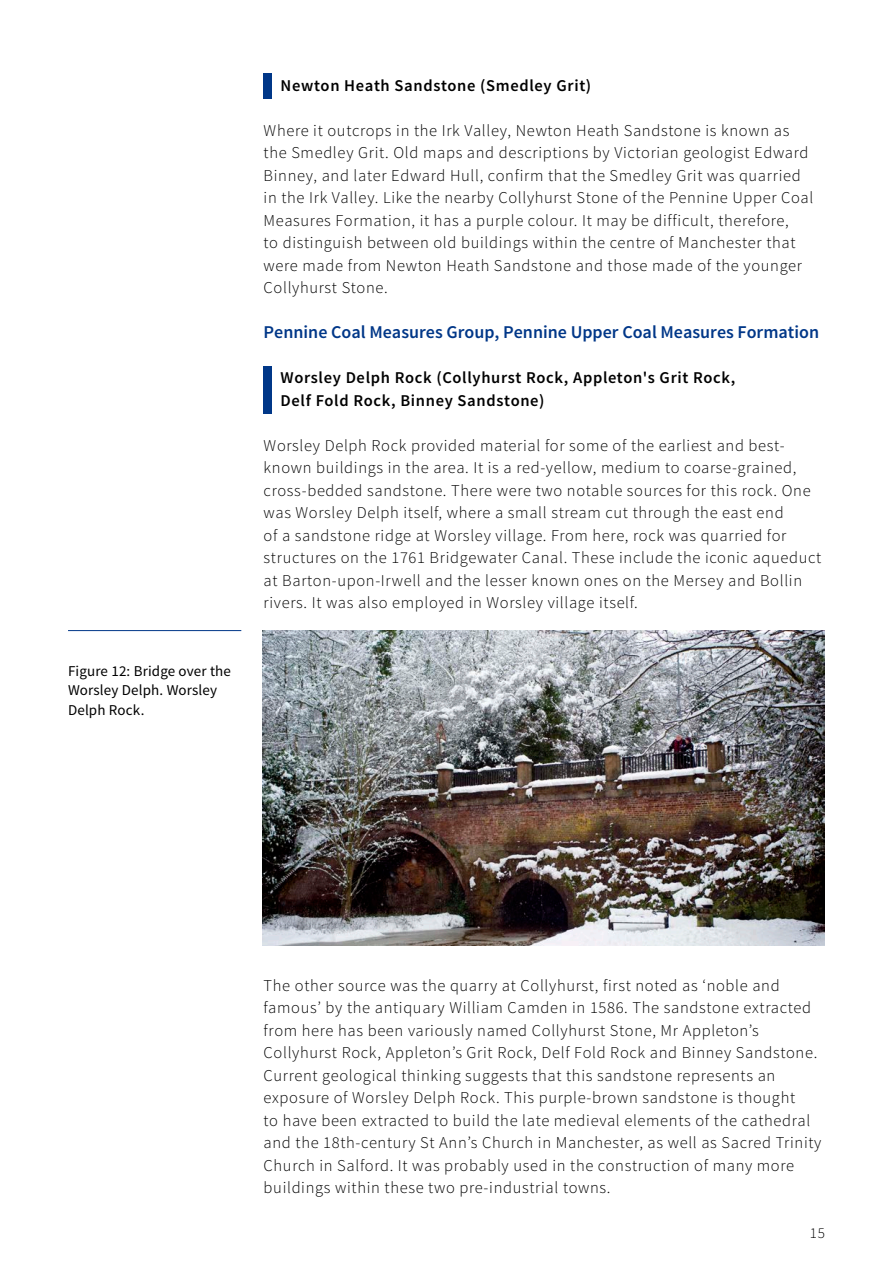
<style>
.page{position:relative;width:893px;height:1263px;background:#fff}
.page>*{position:absolute;margin:0;border:0;box-sizing:border-box;transform-origin:0 0}
.Heading_2{font:600 18px "Source Sans Pro";color:#003788}
.Body_text{font:300 16.5px/22.5px "Source Sans Pro";letter-spacing:.04em;color:#000}
.Emphasis_Stone_type{font:600 16.5px/22.5px "Source Sans Pro";letter-spacing:.04em;color:#000}
.t1{font:15px/19.5px "Source Sans Pro";letter-spacing:.01em;color:#000}
.t2{font:300 15px "Source Sans Pro";color:#000}
</style>
<div class="page">
<div style="left:264px;top:74px;width:8px;height:25px;background:#003788"></div>
<div style="left:264px;top:366px;width:8px;height:48px;background:#003788"></div>
<hr style="left:68px;top:630px;width:173px;height:1px;background:#003788">
<img style="left:263px;top:631px;width:562px;height:315px">
<p class="t1" style="left:68px;top:661px;width:164px">Figure 12: Bridge over the<br>Worsley Delph. Worsley<br>Delph Rock.</p>
<h3 class="Emphasis_Stone_type" style="left:281px;top:74px;width:312px">Newton Heath Sandstone (Smedley Grit)</h3>
<p class="Body_text" style="left:264px;top:119px;width:551px">Where it outcrops in the Irk Valley, Newton Heath Sandstone is known as the Smedley Grit. Old maps and descriptions by Victorian geologist Edward Binney, and later Edward Hull, confirm that the Smedley Grit was quarried in the Irk Valley. Like the nearby Collyhurst Stone of the Pennine Upper Coal Measures Formation, it has a purple colour. It may be difficult, therefore,<br>to distinguish between old buildings within the centre of Manchester that were made from Newton Heath Sandstone and those made of the younger Collyhurst Stone.</p>
<h2 class="Heading_2" style="left:264px;top:321px;width:557px">Pennine Coal Measures Group, Pennine Upper Coal Measures Formation</h2>
<h3 class="Emphasis_Stone_type" style="left:281px;top:367px;width:456px">Worsley Delph Rock (Collyhurst Rock, Appleton's Grit Rock,<br>Delf Fold Rock, Binney Sandstone)</h3>
<p class="Body_text" style="left:264px;top:434px;width:559px">Worsley Delph Rock provided material for some of the earliest and best&shy;known buildings in the area. It is a red-yellow, medium to coarse-grained, cross-bedded sandstone. There were two notable sources for this rock. One was Worsley Delph itself, where a small stream cut through the east end<br>of a sandstone ridge at Worsley village. From here, rock was quarried for structures on the 1761 Bridgewater Canal. These include the iconic aqueduct at Barton-upon-Irwell and the lesser known ones on the Mersey and Bollin rivers. It was also employed in Worsley village itself.</p>
<p class="Body_text" style="left:264px;top:974px;width:559px">The other source was the quarry at Collyhurst, first noted as ‘noble and famous’ by the antiquary William Camden in 1586. The sandstone extracted from here has been variously named Collyhurst Stone, Mr Appleton’s Collyhurst Rock, Appleton’s Grit Rock, Delf Fold Rock and Binney Sandstone.<br>Current geological thinking suggests that this sandstone represents an exposure of Worsley Delph Rock. This purple-brown sandstone is thought<br>to have been extracted to build the late medieval elements of the cathedral and the 18th-century St Ann’s Church in Manchester, as well as Sacred Trinity Church in Salford. It was probably used in the construction of many more buildings within these two pre-industrial towns.</p>
<p class="t2" style="left:810px;top:1224px;width:16px">15</p>
</div>
